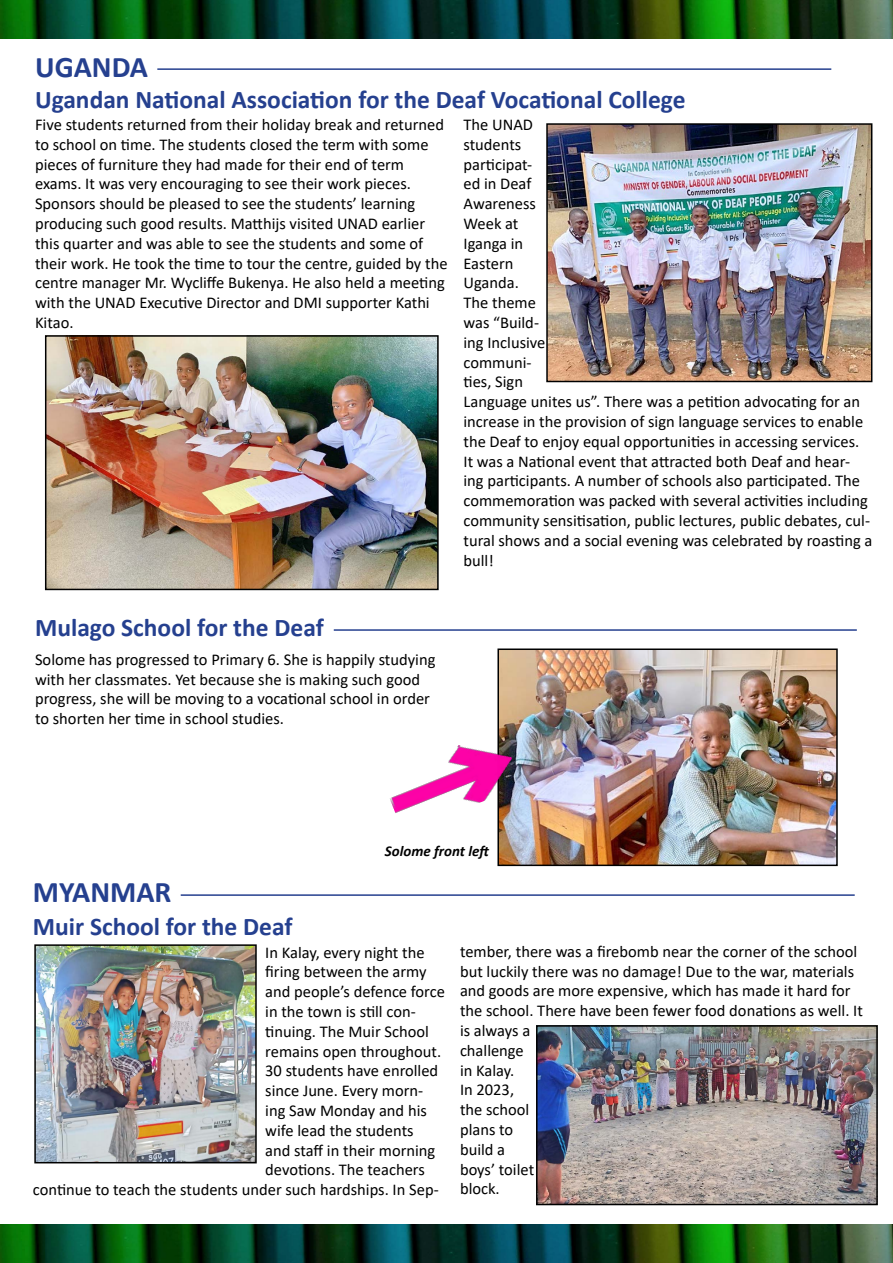
<style>
.page{position:relative;width:893px;height:1263px;background:#fff}
.page>*{position:absolute;margin:0;border:0;box-sizing:border-box;transform-origin:0 0}
.t1{font:700 30px "Calibri";color:#25408f}
.t2{font:700 25.5px "Calibri";color:#25408f}
.t3{font:16.5px/19.8px "Calibri";color:#000}
.t4{font:italic 700 15px "Calibri";color:#000}
</style>
<div class="page">
<img style="left:1px;top:0;width:892px;height:38px">
<img style="left:0;top:1225px;width:893px;height:38px">
<img style="left:48px;top:338px;width:388px;height:249px">
<div style="left:45px;top:335px;width:394px;height:255px;border:2px solid #000"></div>
<img style="left:549px;top:126px;width:320px;height:253px">
<div style="left:546px;top:123px;width:326px;height:259px;border:2px solid #000"></div>
<img style="left:500px;top:651px;width:335px;height:212px">
<div style="left:497px;top:648px;width:341px;height:218px;border:2px solid #000"></div>
<img style="left:390px;top:728px;width:133px;height:105px">
<hr style="left:157px;top:68px;width:674px;height:2px;background:#25408f">
<hr style="left:334px;top:629px;width:523px;height:2px;background:#25408f">
<hr style="left:181px;top:894px;width:674px;height:2px;background:#25408f">
<img style="left:37px;top:947px;width:217px;height:213px">
<div style="left:34px;top:944px;width:223px;height:219px;border:2px solid #000"></div>
<img style="left:539px;top:1028px;width:336px;height:174px">
<div style="left:536px;top:1025px;width:342px;height:180px;border:2px solid #000"></div>
<h1 class="t1" style="left:35px;top:46px;width:115px">UGANDA</h1>
<h2 class="t2" style="left:35px;top:82px;width:652px">Ugandan National Association for the Deaf Vocational College</h2>
<p class="t3" style="left:463px;top:114px;width:410px">The UNAD<br>students<br>participat-<br>ed in Deaf<br>Awareness<br>Week at<br>Iganga in<br>Eastern<br>Uganda.<br>The theme<br>was “Build-<br>ing Inclusive<br>communi-<br>ties, Sign<br>Language unites us”. There was a petition advocating for an increase in the provision of sign language services to enable the Deaf to enjoy equal opportunities in accessing services.<br>It was a National event that attracted both Deaf and hear&shy;ing participants. A number of schools also participated. The commemoration was packed with several activities including community sensitisation, public lectures, public debates, cul&shy;tural shows and a social evening was celebrated by roasting a bull!</p>
<p class="t3" style="left:35px;top:114px;width:414px">Five students returned from their holiday break and returned to school on time. The students closed the term with some pieces of furniture they had made for their end of term exams. It was very encouraging to see their work pieces.<br>Sponsors should be pleased to see the students’ learning producing such good results. Matthijs visited UNAD earlier this quarter and was able to see the students and some of their work. He took the time to tour the centre, guided by the centre manager Mr. Wycliffe Bukenya. He also held a meeting with the UNAD Executive Director and DMI supporter Kathi Kitao.</p>
<h2 class="t2" style="left:35px;top:609px;width:290px">Mulago School for the Deaf</h2>
<p class="t3" style="left:35px;top:649px;width:402px">Solome has progressed to Primary 6. She is happily studying with her classmates. Yet because she is making such good progress, she will be moving to a vocational school in order to shorten her time in school studies.</p>
<h1 class="t1" style="left:33px;top:871px;width:140px">MYANMAR</h1>
<p class="t4" style="left:385px;top:841px;width:107px">Solome front left</p>
<h2 class="t2" style="left:33px;top:908px;width:261px">Muir School for the Deaf</h2>
<p class="t3" style="left:265px;top:942px;width:161px">In Kalay, every night the</p>
<p class="t3" style="left:265px;top:961px;width:163px">firing between the army</p>
<p class="t3" style="left:265px;top:981px;width:181px">and people’s defence force</p>
<p class="t3" style="left:265px;top:1001px;width:152px">in the town is still con-</p>
<p class="t3" style="left:265px;top:1021px;width:165px">tinuing. The Muir School</p>
<p class="t3" style="left:265px;top:1041px;width:177px">remains open throughout.</p>
<p class="t3" style="left:265px;top:1060px;width:175px">30 students have enrolled</p>
<p class="t3" style="left:265px;top:1080px;width:160px">since June. Every morn-</p>
<p class="t3" style="left:265px;top:1100px;width:163px">ing Saw Monday and his</p>
<p class="t3" style="left:265px;top:1120px;width:150px">wife lead the students</p>
<p class="t3" style="left:265px;top:1140px;width:172px">and staff in their morning</p>
<p class="t3" style="left:265px;top:1159px;width:161px">devotions. The teachers</p>
<p class="t3" style="left:33px;top:1179px;width:407px">continue to teach the students under such hardships. In Sep-</p>
<p class="t3" style="left:460px;top:941px;width:404px">tember, there was a firebomb near the corner of the school but luckily there was no damage! Due to the war, materials and goods are more expensive, which has made it hard for the school. There have been fewer food donations as well. It is always a<br>challenge<br>in Kalay.<br>In 2023,<br>the school<br>plans to<br>build a<br>boys’ toilet<br>block.</p>
</div>
